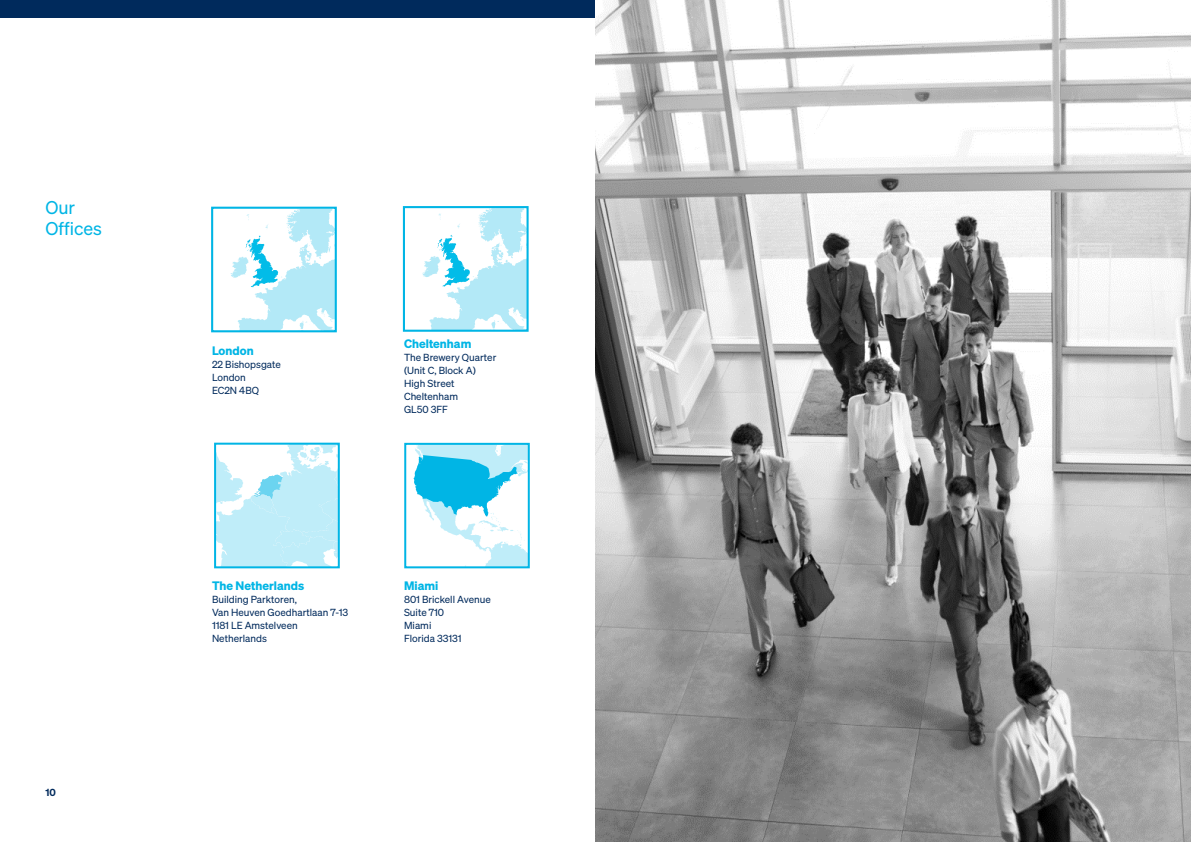
<style>
.page{position:relative;width:1191px;height:842px;background:#fff}
.page>*{position:absolute;margin:0;border:0;box-sizing:border-box;transform-origin:0 0}
.Section_Title_DIN_Bold_12_auto{font:18px "Sohne Buch";color:#00b5e5}
.Section_Title_DIN_Bold_12_auto-2{font:12px "Sohne Dreiviertelfett";color:#00b5e5}
.Section_Title_DIN_Bold_12_auto-3{font:10px "Sohne Buch";color:#002a5c}
.Bullet_Text_Tisa_Regular_10_13{font:10px "Sohne Buch";color:#002a5c}
.t1{font:600 10px "Sohne";color:#002a5c}
</style>
<div class="page">
<svg style="left:413px;top:446px;width:114px;height:119px"></svg>
<div style="left:404px;top:443px;width:126px;height:125px;border:2px solid #00b5e5"></div>
<div style="left:211px;top:207px;width:126px;height:125px;border:2px solid #00b5e5"></div>
<svg style="left:230px;top:209px;width:106px;height:122px"></svg>
<div style="left:403px;top:206px;width:125px;height:126px;border:2px solid #00b5e5"></div>
<svg style="left:422px;top:208px;width:105px;height:123px"></svg>
<svg style="left:217px;top:446px;width:120px;height:119px"></svg>
<div style="left:214px;top:443px;width:126px;height:125px;border:2px solid #00b5e5"></div>
<div style="left:0;top:0;width:595px;height:18px;background:#002a5c"></div>
<img style="left:595px;top:0;width:596px;height:842px">
<p class="Section_Title_DIN_Bold_12_auto" style="left:45px;top:197px;width:31px">Our</p>
<p class="Section_Title_DIN_Bold_12_auto" style="left:45px;top:218px;width:58px">Offices</p>
<p class="t1" style="left:45px;top:786px;width:12px">10</p>
<p class="Section_Title_DIN_Bold_12_auto-2" style="left:212px;top:343px;width:43px">London</p>
<p class="Bullet_Text_Tisa_Regular_10_13" style="left:212px;top:359px;width:70px">22 Bishopsgate</p>
<p class="Bullet_Text_Tisa_Regular_10_13" style="left:212px;top:372px;width:35px">London</p>
<p class="Bullet_Text_Tisa_Regular_10_13" style="left:212px;top:385px;width:48px">EC2N 4BQ</p>
<p class="Section_Title_DIN_Bold_12_auto-2" style="left:404px;top:336px;width:69px">Cheltenham</p>
<p class="Section_Title_DIN_Bold_12_auto-3" style="left:404px;top:351px;width:94px">The Brewery Quarter</p>
<p class="Section_Title_DIN_Bold_12_auto-3" style="left:404px;top:364px;width:73px">(Unit C, Block A)</p>
<p class="Section_Title_DIN_Bold_12_auto-3" style="left:404px;top:377px;width:52px">High Street</p>
<p class="Section_Title_DIN_Bold_12_auto-3" style="left:404px;top:390px;width:56px">Cheltenham</p>
<p class="Section_Title_DIN_Bold_12_auto-3" style="left:404px;top:403px;width:46px">GL50 3FF</p>
<p class="Section_Title_DIN_Bold_12_auto-2" style="left:212px;top:578px;width:94px">The Netherlands</p>
<p class="Section_Title_DIN_Bold_12_auto-3" style="left:212px;top:593px;width:86px">Building Parktoren,</p>
<p class="Section_Title_DIN_Bold_12_auto-3" style="left:212px;top:606px;width:138px">Van Heuven Goedhartlaan 7-13</p>
<p class="Section_Title_DIN_Bold_12_auto-3" style="left:212px;top:619px;width:87px">1181 LE Amstelveen</p>
<p class="Section_Title_DIN_Bold_12_auto-3" style="left:212px;top:632px;width:56px">Netherlands</p>
<p class="Section_Title_DIN_Bold_12_auto-2" style="left:404px;top:578px;width:36px">Miami</p>
<p class="Section_Title_DIN_Bold_12_auto-3" style="left:404px;top:593px;width:88px">801 Brickell Avenue</p>
<p class="Section_Title_DIN_Bold_12_auto-3" style="left:404px;top:606px;width:42px">Suite 710</p>
<p class="Section_Title_DIN_Bold_12_auto-3" style="left:404px;top:619px;width:29px">Miami</p>
<p class="Section_Title_DIN_Bold_12_auto-3" style="left:404px;top:632px;width:59px">Florida 33131</p>
</div>
